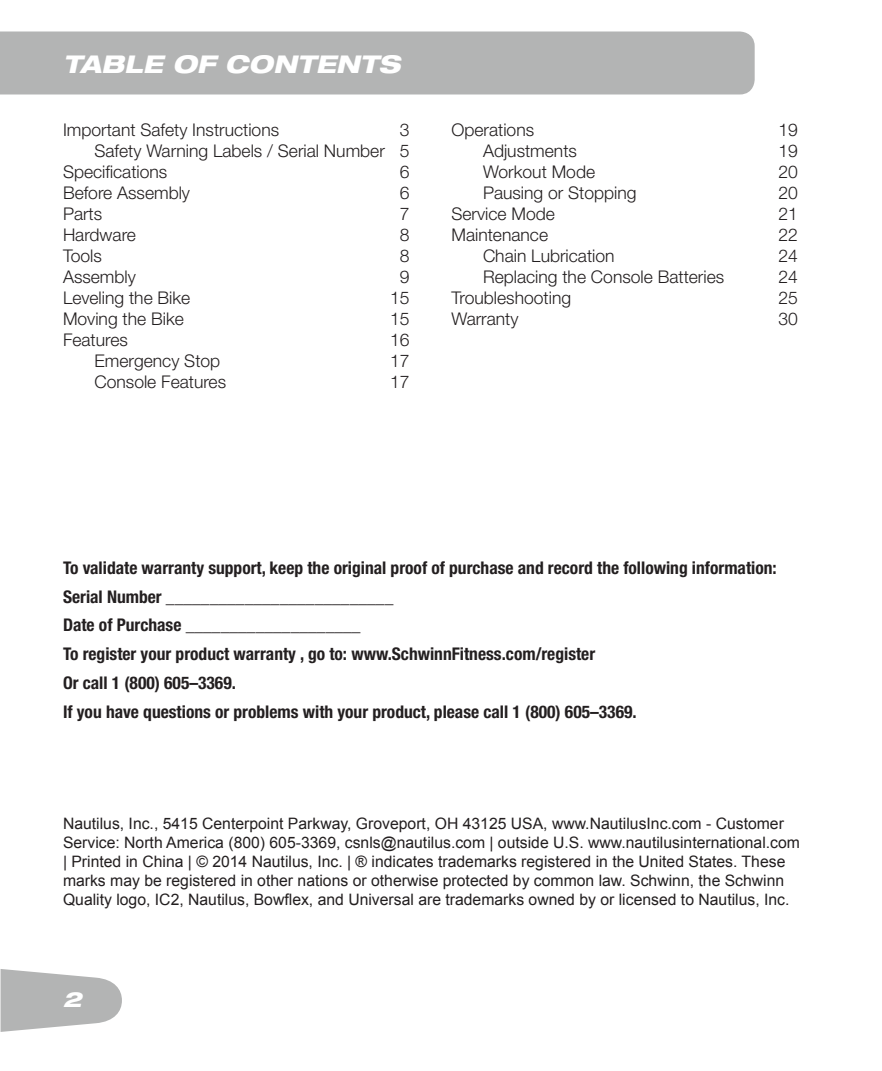
<style>
.page{position:relative;width:882px;height:1071px;background:#fff}
.page>*{position:absolute;margin:0;border:0;box-sizing:border-box;transform-origin:0 0}
.t1{font:italic 800 expanded 24.5px "Helvetica Neue";color:#fff}
.t2{font:italic 800 expanded 21px "Helvetica Neue";color:#fff}
.t3{font:300 17.5px "Helvetica Neue";color:#231f20}
.t4{font:700 condensed 17.5px/28.9px "Helvetica Neue";color:#231f20}
.t5{font:15.75px/18.9px "Arial";color:#231f20}
</style>
<div class="page">
<div style="left:0;top:32px;width:755px;height:62px;background:#b3b4b4"></div>
<svg style="left:1px;top:969px;width:121px;height:63px"></svg>
<h1 class="t1" style="left:63px;top:48px;width:339px">TABLE OF CONTENTS</h1>
<p class="t3" style="left:63px;top:119px;width:218px">Important Safety Instructions</p>
<p class="t3" style="left:400px;top:119px;width:11px">3</p>
<p class="t3" style="left:94px;top:140px;width:316px">Safety Warning Labels / Serial Number 5</p>
<p class="t3" style="left:63px;top:161px;width:106px">Specifications</p>
<p class="t3" style="left:400px;top:161px;width:11px">6</p>
<p class="t3" style="left:63px;top:182px;width:129px">Before Assembly</p>
<p class="t3" style="left:400px;top:182px;width:11px">6</p>
<p class="t3" style="left:63px;top:203px;width:41px">Parts</p>
<p class="t3" style="left:400px;top:203px;width:11px">7</p>
<p class="t3" style="left:63px;top:224px;width:74px">Hardware</p>
<p class="t3" style="left:400px;top:224px;width:11px">8</p>
<p class="t3" style="left:63px;top:245px;width:40px">Tools</p>
<p class="t3" style="left:400px;top:245px;width:11px">8</p>
<p class="t3" style="left:63px;top:266px;width:74px">Assembly</p>
<p class="t3" style="left:400px;top:266px;width:11px">9</p>
<p class="t3" style="left:63px;top:287px;width:129px">Leveling the Bike</p>
<p class="t3" style="left:390px;top:287px;width:21px">15</p>
<p class="t3" style="left:63px;top:308px;width:122px">Moving the Bike</p>
<p class="t3" style="left:390px;top:308px;width:21px">15</p>
<p class="t3" style="left:63px;top:329px;width:66px">Features</p>
<p class="t3" style="left:390px;top:329px;width:21px">16</p>
<p class="t3" style="left:94px;top:350px;width:127px">Emergency Stop</p>
<p class="t3" style="left:390px;top:350px;width:21px">17</p>
<p class="t3" style="left:94px;top:371px;width:133px">Console Features</p>
<p class="t3" style="left:390px;top:371px;width:21px">17</p>
<p class="t3" style="left:452px;top:119px;width:84px">Operations</p>
<p class="t3" style="left:779px;top:119px;width:21px">19</p>
<p class="t3" style="left:483px;top:140px;width:95px">Adjustments</p>
<p class="t3" style="left:779px;top:140px;width:21px">19</p>
<p class="t3" style="left:483px;top:161px;width:114px">Workout Mode</p>
<p class="t3" style="left:779px;top:161px;width:21px">20</p>
<p class="t3" style="left:483px;top:182px;width:155px">Pausing or Stopping</p>
<p class="t3" style="left:779px;top:182px;width:21px">20</p>
<p class="t3" style="left:452px;top:203px;width:105px">Service Mode</p>
<p class="t3" style="left:779px;top:203px;width:21px">21</p>
<p class="t3" style="left:452px;top:224px;width:98px">Maintenance</p>
<p class="t3" style="left:779px;top:224px;width:21px">22</p>
<p class="t3" style="left:483px;top:245px;width:133px">Chain Lubrication</p>
<p class="t3" style="left:779px;top:245px;width:21px">24</p>
<p class="t3" style="left:483px;top:266px;width:243px">Replacing the Console Batteries</p>
<p class="t3" style="left:779px;top:266px;width:21px">24</p>
<p class="t3" style="left:452px;top:287px;width:121px">Troubleshooting</p>
<p class="t3" style="left:779px;top:287px;width:21px">25</p>
<p class="t3" style="left:452px;top:308px;width:69px">Warranty</p>
<p class="t3" style="left:779px;top:308px;width:21px">30</p>
<p class="t4" style="left:63px;top:553px;width:715px">To validate warranty support, keep the original proof of purchase and record the following information:<br>Serial Number __________________________<br>Date of Purchase ____________________<br>To register your product warranty , go to: www.SchwinnFitness.com/register<br>Or call 1 (800) 605–3369.<br>If you have questions or problems with your product, please call 1 (800) 605–3369.</p>
<p class="t5" style="left:63px;top:815px;width:739px">Nautilus, Inc., 5415 Centerpoint Parkway, Groveport, OH 43125 USA, www.NautilusInc.com - Customer Service: North America (800) 605-3369, csnls@nautilus.com | outside U.S. www.nautilusinternational.com | Printed in China | © 2014 Nautilus, Inc. | ® indicates trademarks registered in the United States. These marks may be registered in other nations or otherwise protected by common law. Schwinn, the Schwinn Quality logo, IC2, Nautilus, Bowflex, and Universal are trademarks owned by or licensed to Nautilus, Inc.</p>
<h2 class="t2" style="left:63px;top:986px;width:20px">2</h2>
</div>
